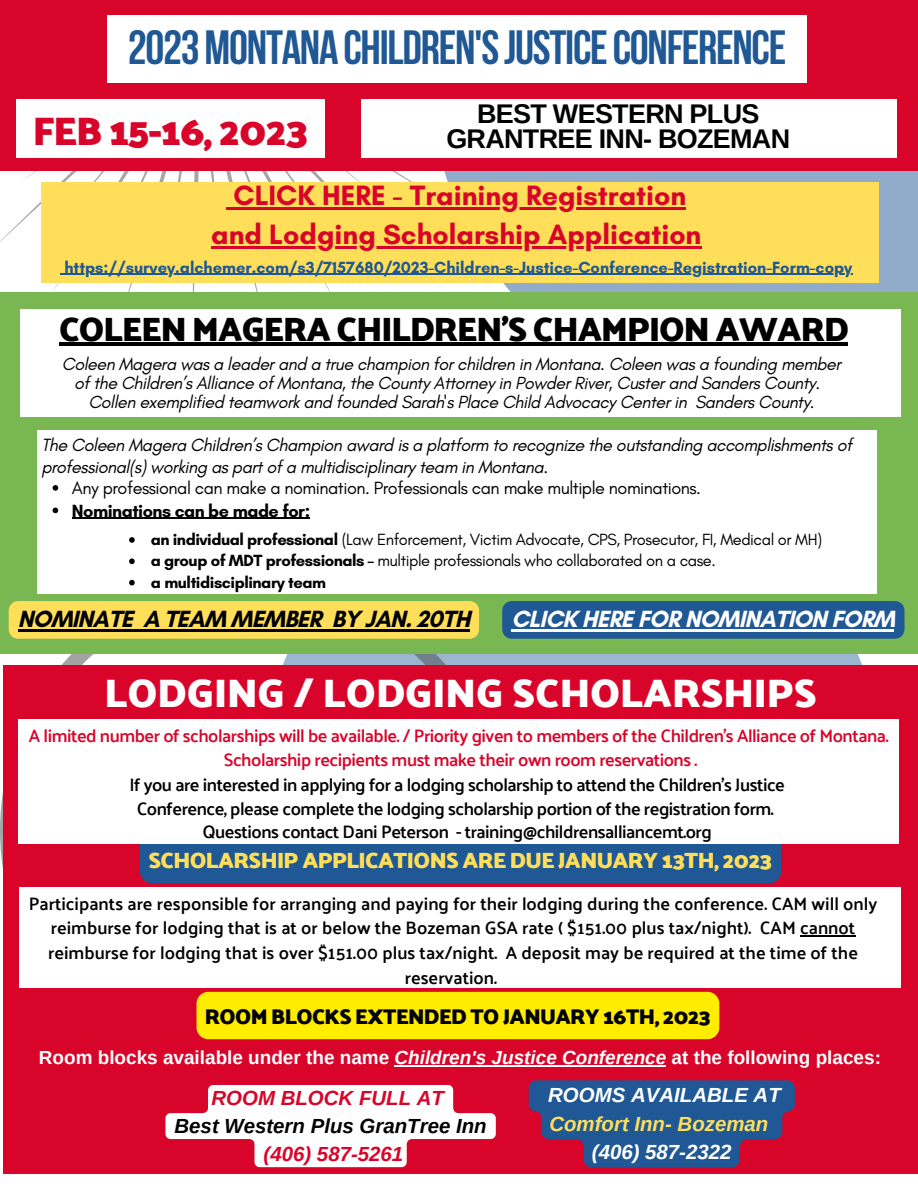
<style>
.page{position:relative;width:918px;height:1188px;background:#fff}
.page>*{position:absolute;margin:0;border:0;box-sizing:border-box;transform-origin:0 0}
.t1{font:700 47.85px "Bebas Neue";letter-spacing:-.025em;color:#1f5894}
.t2{font:700 40.5px "Palanquin Dark";color:#fff}
.t3{font:700 40.5px "Palanquin Dark";letter-spacing:-.025em;color:#d90429}
.t4{font:700 34.35px "Palanquin Dark";letter-spacing:-.025em;color:#000}
.t5{font:700 28.5px/39.3px "Glacial Indifference";color:#d90429;text-align:center}
.t6{font:700 27px/24.8px "Arimo";letter-spacing:-.025em;color:#000;text-align:center}
.t7{font:700 23.85px "Glacial Indifference";letter-spacing:-.025em;color:#000}
.t8{font:700 23.85px "Glacial Indifference";letter-spacing:-.025em;color:#fff}
.t9{font:700 22.5px "Palanquin Dark";letter-spacing:-.025em;color:#ffde59}
.t10{font:700 21.75px "Palanquin Dark";letter-spacing:-.025em;color:#000}
.t11{font:italic 700 20.4px "Arimo";color:#fff}
.t12{font:italic 700 20.4px "Arimo";color:#d90429}
.t13{font:italic 700 20.4px "Arimo";color:#000}
.t14{font:italic 700 20.4px "Arimo";color:#ffde59}
.t15{font:700 18.9px "Arimo";color:#fff}
.t16{font:600 18px/24.8px "Palanquin";color:#000;text-align:center}
.t17{font:600 18px/23.7px "Palanquin";letter-spacing:-.025em;color:#000;text-align:center}
.t18{font:600 18px/23.7px "Palanquin";letter-spacing:-.025em;color:#d90429;text-align:center}
.t19{font:italic 18px/21.3px "Glacial Indifference";letter-spacing:-.025em;color:#000}
.t20{font:18px "Glacial Indifference";letter-spacing:-.025em;color:#000}
.t21{font:700 18px "Glacial Indifference";letter-spacing:-.025em;color:#000}
.t22{font:italic 17.85px/19.2px "Glacial Indifference";letter-spacing:-.025em;color:#000;text-align:center}
.t23{font:16.5px/21.3px "Glacial Indifference";letter-spacing:-.025em;color:#000}
.t24{font:700 16.5px "Glacial Indifference";color:#1f5894}
.s1{font-weight:700}
.s2{font-style:italic}
</style>
<div class="page">
<svg style="left:0;top:654px;width:507px;height:215px"></svg>
<svg style="left:489px;top:170px;width:429px;height:122px;background:#96a9c2"></svg>
<div style="left:0;top:0;width:918px;height:170px;background:#d90429"></div>
<div style="left:107px;top:16px;width:700px;height:67px;background:#fff"></div>
<div style="left:361px;top:99px;width:536px;height:59px;background:#fff"></div>
<div style="left:41px;top:182px;width:838px;height:100px;background:#ffde59"></div>
<div style="left:0;top:292px;width:918px;height:362px;background:#78b752"></div>
<div style="left:20px;top:310px;width:881px;height:107px;background:#fff"></div>
<div style="left:37px;top:430px;width:840px;height:164px;background:#fff"></div>
<div style="left:3px;top:665px;width:915px;height:509px;background:#d90429"></div>
<div style="left:20px;top:887px;width:880px;height:100px;background:#fff"></div>
<hr style="left:234px;top:207px;width:452px;height:3px;background:#d90429">
<hr style="left:211px;top:247px;width:490px;height:2px;background:#d90429">
<hr style="left:60px;top:274px;width:792px;height:1px;background:#1f5894">
<hr style="left:395px;top:1065px;width:271px;height:2px;background:#fff">
<hr style="left:800px;top:935px;width:55px;height:2px;background:#000">
<div style="left:197px;top:992px;width:522px;height:47px;background:#ffed00"></div>
<div style="left:140px;top:843px;width:641px;height:40px;background:#1f5894"></div>
<div style="left:18px;top:719px;width:881px;height:124px;background:#fff"></div>
<svg style="left:0;top:15px;width:489px;height:331px"></svg>
<hr style="left:337px;top:343px;width:511px;height:3px;background:#000">
<svg style="left:53px;top:485px;width:5px;height:6px"></svg>
<svg style="left:53px;top:508px;width:5px;height:5px"></svg>
<hr style="left:72px;top:518px;width:238px;height:1px;background:#000">
<svg style="left:129px;top:537px;width:6px;height:6px"></svg>
<svg style="left:129px;top:559px;width:6px;height:5px"></svg>
<svg style="left:129px;top:580px;width:6px;height:6px"></svg>
<svg style="left:9px;top:601px;width:470px;height:38px;background:#efd154"></svg>
<hr style="left:332px;top:629px;width:138px;height:3px;background:#000">
<div style="left:502px;top:601px;width:402px;height:38px;background:#1f5894"></div>
<hr style="left:511px;top:629px;width:383px;height:3px;background:#fff">
<svg style="left:165px;top:1085px;width:331px;height:82px"></svg>
<svg style="left:529px;top:1080px;width:266px;height:87px"></svg>
<h1 class="t1" style="left:128px;top:28px;width:660px">2023MONTANACHILDREN'SJUSTICECONFERENCE</h1>
<h2 class="t3" style="left:33px;top:108px;width:277px">FEB 15-16, 2023</h2>
<h3 class="t6" style="left:446px;top:101px;width:345px">BEST WESTERN PLUS<br>GRANTREE INN- BOZEMAN</h3>
<h3 class="t5" style="left:211px;top:175px;width:492px">CLICK HERE - Training Registration and Lodging Scholarship Application</h3>
<p class="t24" style="left:64px;top:257px;width:789px">https://survey.alchemer.com/s3/7157680/2023-Children-s-Justice-Conference-Registration-Form-copy</p>
<h3 class="t4" style="left:59px;top:309px;width:791px">COLEEN MAGERA CHILDREN'S CHAMPION AWARD</h3>
<p class="t22" style="left:62px;top:354px;width:781px">Coleen Magera was a leader and a true champion for children in Montana. Coleen was a founding member of the Children’s Alliance of Montana, the County Attorney in Powder River, Custer and Sanders County.</p>
<p class="t22" style="left:88px;top:392px;width:728px">Collen exemplified teamwork and founded Sarah's Place Child Advocacy Center in Sanders County.</p>
<p class="t19" style="left:41px;top:434px;width:812px">The Coleen Magera Children’s Champion award is a platform to recognize the outstanding accomplishments of professional(s) working as part of a multidisciplinary team in Montana.</p>
<p class="t20" style="left:72px;top:477px;width:631px">Any professional can make a nomination. Professionals can make multiple nominations.</p>
<p class="t21" style="left:72px;top:499px;width:240px">Nominations can be made for:</p>
<p class="t23" style="left:151px;top:529px;width:673px"><span class="s1">an individual professional</span> (Law Enforcement, Victim Advocate, CPS, Prosecutor, FI, Medical or MH) <span class="s1">a group of MDT professionals –</span> multiple professionals who collaborated on a case.<br><span class="s1">a multidisciplinary team</span></p>
<h3 class="t7" style="left:18px;top:605px;width:454px">NOMINATE A TEAM MEMBER BY JAN. 20TH</h3>
<h3 class="t8" style="left:511px;top:605px;width:385px">CLICK HERE FOR NOMINATION FORM</h3>
<h2 class="t2" style="left:104px;top:670px;width:714px">LODGING / LODGING SCHOLARSHIPS</h2>
<p class="t18" style="left:29px;top:724px;width:861px">A limited number of scholarships will be available. / Priority given to members of the Children's Alliance of Montana.<br>Scholarship recipients must make their own room reservations .</p>
<p class="t17" style="left:129px;top:773px;width:657px">If you are interested in applying for a lodging scholarship to attend the Children's Justice<br>Conference, please complete the lodging scholarship portion of the registration form.<br>Questions contact Dani Peterson - training@childrensalliancemt.org</p>
<p class="t9" style="left:148px;top:847px;width:625px">SCHOLARSHIP APPLICATIONS ARE DUE JANUARY 13TH, 2023</p>
<p class="t16" style="left:29px;top:891px;width:850px">Participants are responsible for arranging and paying for their lodging during the conference. CAM will only reimburse for lodging that is at or below the Bozeman GSA rate ( $151.00 plus tax/night). CAM cannot reimburse for lodging that is over $151.00 plus tax/night. A deposit may be required at the time of the reservation.</p>
<p class="t10" style="left:205px;top:1003px;width:508px">ROOM BLOCKS EXTENDED TO JANUARY 16TH, 2023</p>
<p class="t15" style="left:39px;top:1047px;width:844px">Room blocks available under the name <span class="s2">Children's Justice Conference</span> at the following places:</p>
<p class="t12" style="left:211px;top:1086px;width:234px">ROOM BLOCK FULL AT</p>
<p class="t13" style="left:175px;top:1114px;width:314px">Best Western Plus GranTree Inn</p>
<p class="t12" style="left:264px;top:1142px;width:141px">(406) 587-5261</p>
<p class="t11" style="left:548px;top:1084px;width:234px">ROOMS AVAILABLE AT</p>
<p class="t14" style="left:549px;top:1112px;width:220px">Comfort Inn- Bozeman</p>
<p class="t11" style="left:592px;top:1140px;width:141px">(406) 587-2322</p>
</div>
